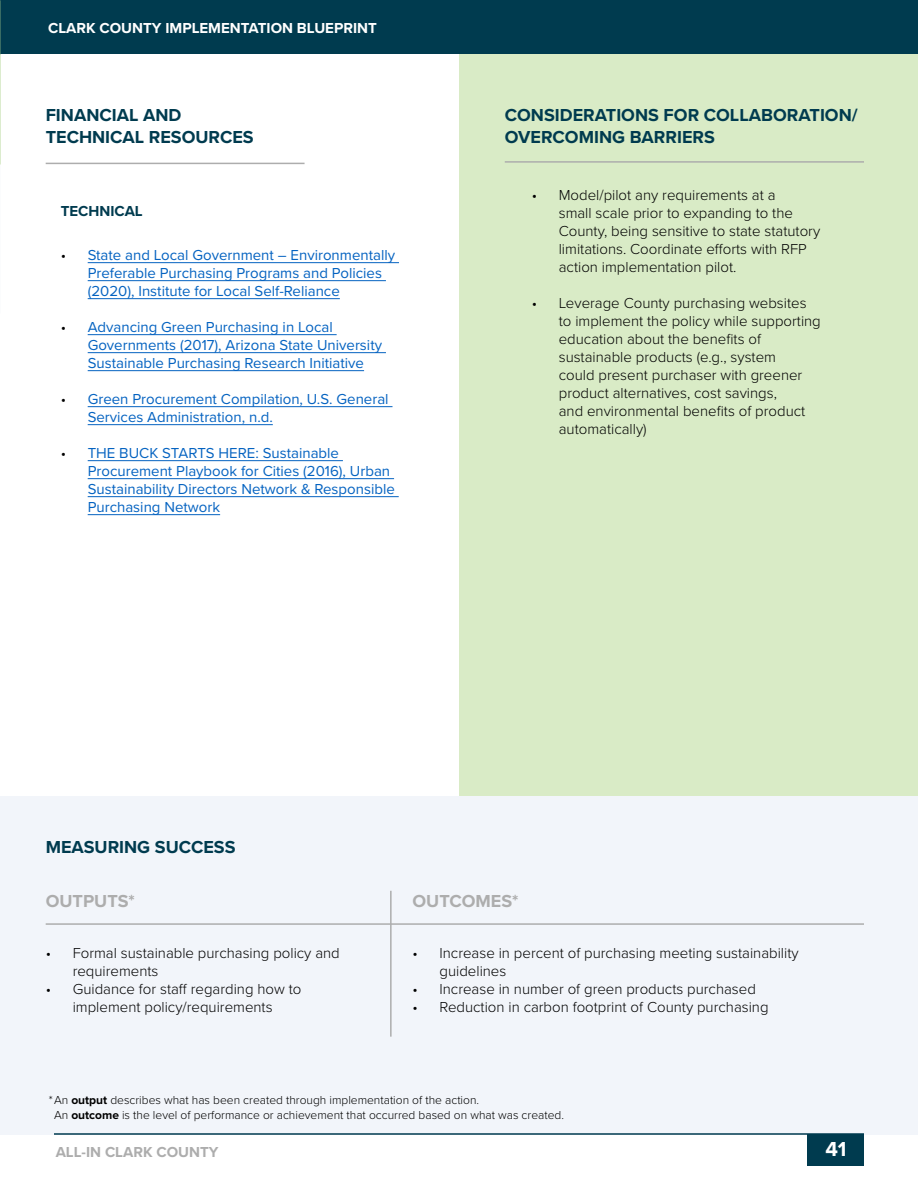
<style>
.page{position:relative;width:918px;height:1188px;background:#fff}
.page>*{position:absolute;margin:0;border:0;box-sizing:border-box;transform-origin:0 0}
.t1{font:700 21px "Proxima Nova";color:#fff}
.t2{font:700 18px/21.6px "Proxima Nova";color:#003b4f}
.t3{font:700 18px "Proxima Nova";color:#adadad}
.t4{font:300 15px/18px "Proxima Nova";color:#000}
.t5{font:15px/18px "Proxima Nova";color:#0563c1}
.t6{font:700 15px "Proxima Nova";color:#fff}
.t7{font:700 15px "Proxima Nova";color:#adadad}
.t8{font:700 15px "Proxima Nova";color:#003b4f}
.t9{font:300 12px/14.4px "Proxima Nova";color:#000}
.s1{font-weight:300;color:#000}
.s2{font-weight:700}
</style>
<div class="page">
<div style="left:460px;top:0;width:458px;height:796px;background:#d9ebc6"></div>
<div style="left:1px;top:796px;width:917px;height:339px;background:#f2f5fa"></div>
<div style="left:808px;top:1134px;width:56px;height:31px;background:#003b4f"></div>
<hr style="left:54px;top:1133px;width:810px;height:2px;background:#003b4f">
<hr style="left:46px;top:163px;width:259px;height:1px;background:#adadad">
<hr style="left:46px;top:923px;width:818px;height:2px;background:#adadad">
<hr style="left:390px;top:891px;width:2px;height:146px;background:#adadad">
<div style="left:1px;top:0;width:917px;height:54px;background:#003b4f"></div>
<hr style="left:505px;top:161px;width:359px;height:2px;background:#adadad">
<hr style="left:88px;top:262px;width:311px;height:1px;background:#0563c1">
<hr style="left:88px;top:280px;width:298px;height:1px;background:#0563c1">
<hr style="left:88px;top:298px;width:252px;height:1px;background:#0563c1">
<hr style="left:88px;top:334px;width:249px;height:1px;background:#0563c1">
<hr style="left:88px;top:352px;width:298px;height:1px;background:#0563c1">
<hr style="left:88px;top:370px;width:276px;height:1px;background:#0563c1">
<hr style="left:88px;top:406px;width:305px;height:1px;background:#0563c1">
<hr style="left:88px;top:424px;width:185px;height:1px;background:#0563c1">
<hr style="left:88px;top:460px;width:255px;height:1px;background:#0563c1">
<hr style="left:88px;top:478px;width:306px;height:1px;background:#0563c1">
<hr style="left:88px;top:496px;width:311px;height:1px;background:#0563c1">
<hr style="left:88px;top:514px;width:132px;height:1px;background:#0563c1">
<p class="t6" style="left:48px;top:17px;width:330px">CLARK COUNTY IMPLEMENTATION BLUEPRINT</p>
<p class="t2" style="left:46px;top:104px;width:210px">FINANCIAL AND<br>TECHNICAL RESOURCES</p>
<p class="t8" style="left:61px;top:200px;width:84px">TECHNICAL</p>
<p class="t5" style="left:88px;top:246px;width:309px;text-indent:-27px"><span class="s1">•</span> State and Local Government – Environmentally<br>Preferable Purchasing Programs and Policies (2020), Institute for Local Self-Reliance</p>
<p class="t5" style="left:88px;top:318px;width:296px;text-indent:-27px"><span class="s1">•</span> Advancing Green Purchasing in Local<br>Governments (2017), Arizona State University<br>Sustainable Purchasing Research Initiative</p>
<p class="t5" style="left:88px;top:390px;width:302px;text-indent:-27px"><span class="s1">•</span> Green Procurement Compilation, U.S. General<br>Services Administration, n.d.</p>
<p class="t5" style="left:88px;top:444px;width:309px;text-indent:-27px"><span class="s1">•</span> THE BUCK STARTS HERE: Sustainable Procurement Playbook for Cities (2016), Urban Sustainability Directors Network &amp; Responsible Purchasing Network</p>
<p class="t2" style="left:505px;top:104px;width:355px">CONSIDERATIONS FOR COLLABORATION/<br>OVERCOMING BARRIERS</p>
<p class="t4" style="left:559px;top:185px;width:263px;text-indent:-27px">• Model/pilot any requirements at a<br>small scale prior to expanding to the County, being sensitive to state statutory limitations. Coordinate efforts with RFP action implementation pilot.</p>
<p class="t4" style="left:559px;top:293px;width:264px;text-indent:-27px">• Leverage County purchasing websites to implement the policy while supporting education about the benefits of sustainable products (e.g., system<br>could present purchaser with greener product alternatives, cost savings,<br>and environmental benefits of product automatically)</p>
<p class="t2" style="left:46px;top:836px;width:191px">MEASURING SUCCESS</p>
<p class="t3" style="left:46px;top:887px;width:91px">OUTPUTS*</p>
<p class="t3" style="left:413px;top:887px;width:108px">OUTCOMES*</p>
<p class="t4" style="left:73px;top:943px;width:269px;text-indent:-27px">• Formal sustainable purchasing policy and requirements</p>
<p class="t4" style="left:46px;top:979px;width:257px;text-align:center">• Guidance for staff regarding how to implement policy/requirements</p>
<p class="t4" style="left:440px;top:943px;width:361px;text-indent:-27px">• Increase in percent of purchasing meeting sustainability guidelines</p>
<p class="t4" style="left:413px;top:979px;width:345px">• Increase in number of green products purchased</p>
<p class="t4" style="left:413px;top:997px;width:358px">• Reduction in carbon footprint of County purchasing</p>
<p class="t9" style="left:54px;top:1092px;width:512px;text-indent:-5px">*An <span class="s2">output</span> describes what has been created through implementation of the action.<br>An <span class="s2">outcome</span> is the level of performance or achievement that occurred based on what was created.</p>
<p class="t7" style="left:56px;top:1141px;width:164px">ALL-IN CLARK COUNTY</p>
<h1 class="t1" style="left:825px;top:1133px;width:23px">41</h1>
</div>
